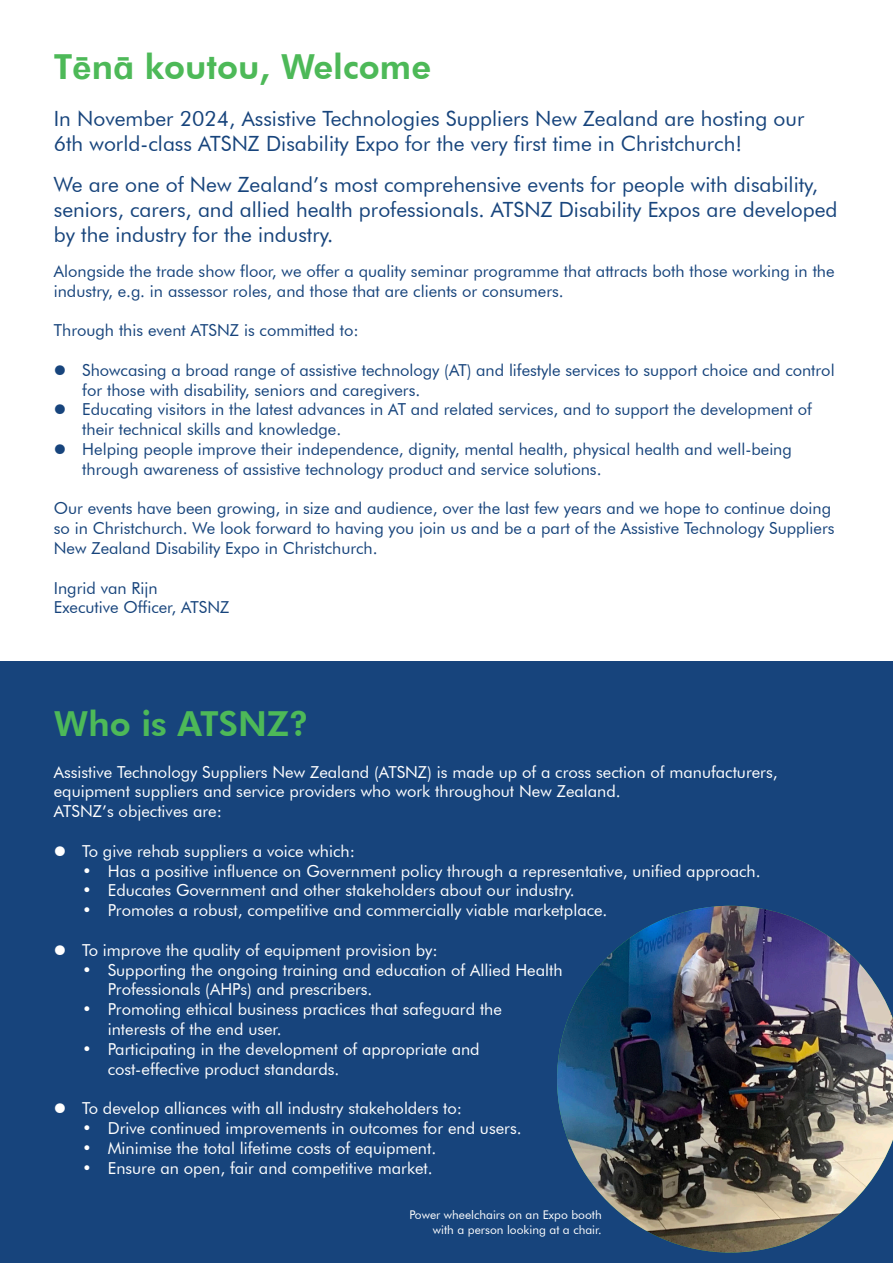
<style>
.page{position:relative;width:893px;height:1263px;background:#fff}
.page>*{position:absolute;margin:0;border:0;box-sizing:border-box;transform-origin:0 0}
.t1{font:800 34.5px "Futura BT";color:#4db958}
.t2{font:21px/25.2px "Futura BT";color:#17447c}
.t3{font:16.5px/19.8px "Futura BT";color:#fff}
.t4{font:16.5px/19.8px "Futura BT";color:#17447c}
.t5{font:12px/15px "Futura BT";color:#fff;text-align:right}
.s1{font-family:"Arial";font-weight:700;font-size:31.05px}
.s2{font-family:"Sofia Pro"}
.s3{font-family:"Swiss 721 BT"}
</style>
<div class="page">
<div style="left:0;top:662px;width:893px;height:601px;background:#17447c"></div>
<img style="left:557px;top:906px;width:336px;height:346px">
<p class="t1" style="left:54px;top:46px;width:379px">T<span class="s1">ē</span>n<span class="s1">ā</span> koutou, Welcome</p>
<p class="t2" style="left:54px;top:106px;width:752px">In November 2024, Assistive Technologies Suppliers New Zealand are hosting our<br>6th world-class ATSNZ Disability Expo for the very first time in Christchurch!</p>
<p class="t2" style="left:54px;top:171px;width:785px">We are one of New Zealand’s most comprehensive events for people with disability, seniors, carers, and allied health professionals. ATSNZ Disability Expos are developed by the industry for the industry.</p>
<p class="t4" style="left:54px;top:261px;width:782px">Alongside the trade show floor, we offer a quality seminar programme that attracts both those working in the industry, e.g. in assessor roles, and those that are clients or consumers.</p>
<p class="t4" style="left:54px;top:320px;width:306px">Through this event ATSNZ is committed to:</p>
<p class="t4" style="left:82px;top:360px;width:754px;text-indent:-28px"><span class="s2">⬤</span> Showcasing a broad range of assistive technology (AT) and lifestyle services to support choice and control for those with disability, seniors and caregivers.</p>
<p class="t4" style="left:82px;top:399px;width:731px;text-indent:-28px"><span class="s2">⬤</span> Educating visitors in the latest advances in AT and related services, and to support the development of their technical skills and knowledge.</p>
<p class="t4" style="left:82px;top:439px;width:711px;text-indent:-28px"><span class="s2">⬤</span> Helping people improve their independence, dignity, mental health, physical health and well-being through awareness of assistive technology product and service solutions.</p>
<p class="t4" style="left:54px;top:498px;width:782px">Our events have been growing, in size and audience, over the last few years and we hope to continue doing so in Christchurch. We look forward to having you join us and be a part of the Assistive Technology Suppliers<br>New Zealand Disability Expo in Christchurch.</p>
<p class="t4" style="left:54px;top:578px;width:105px">Ingrid van Rijn</p>
<p class="t4" style="left:54px;top:597px;width:177px">Executive Officer, ATSNZ</p>
<p class="t1" style="left:54px;top:703px;width:257px">Who is ATSNZ?</p>
<p class="t3" style="left:54px;top:762px;width:725px">Assistive Technology Suppliers New Zealand (ATSNZ) is made up of a cross section of manufacturers, equipment suppliers and service providers who work throughout New Zealand.</p>
<p class="t3" style="left:54px;top:801px;width:170px">ATSNZ’s objectives are:</p>
<p class="t3" style="left:54px;top:841px;width:303px"><span class="s2">⬤</span> To give rehab suppliers a voice which:</p>
<p class="t3" style="left:82px;top:861px;width:680px"><span class="s3">•</span> Has a positive influence on Government policy through a representative, unified approach.</p>
<p class="t3" style="left:82px;top:880px;width:494px"><span class="s3">•</span> Educates Government and other stakeholders about our industry.</p>
<p class="t3" style="left:82px;top:900px;width:527px"><span class="s3">•</span> Promotes a robust, competitive and commercially viable marketplace.</p>
<p class="t3" style="left:54px;top:940px;width:385px"><span class="s2">⬤</span> To improve the quality of equipment provision by:</p>
<p class="t3" style="left:108px;top:960px;width:456px;text-indent:-26px"><span class="s3">•</span> Supporting the ongoing training and education of Allied Health<br>Professionals (AHPs) and prescribers.</p>
<p class="t3" style="left:108px;top:999px;width:396px;text-indent:-26px"><span class="s3">•</span> Promoting ethical business practices that safeguard the interests of the end user.</p>
<p class="t3" style="left:108px;top:1039px;width:373px;text-indent:-26px"><span class="s3">•</span> Participating in the development of appropriate and cost-effective product standards.</p>
<p class="t3" style="left:54px;top:1098px;width:410px"><span class="s2">⬤</span> To develop alliances with all industry stakeholders to:</p>
<p class="t3" style="left:82px;top:1118px;width:441px"><span class="s3">•</span> Drive continued improvements in outcomes for end users.</p>
<p class="t3" style="left:82px;top:1138px;width:355px"><span class="s3">•</span> Minimise the total lifetime costs of equipment.</p>
<p class="t3" style="left:82px;top:1158px;width:352px"><span class="s3">•</span> Ensure an open, fair and competitive market.</p>
<p class="t5" style="left:409px;top:1207px;width:194px">Power wheelchairs on an Expo booth with a person looking at a chair.</p>
</div>
